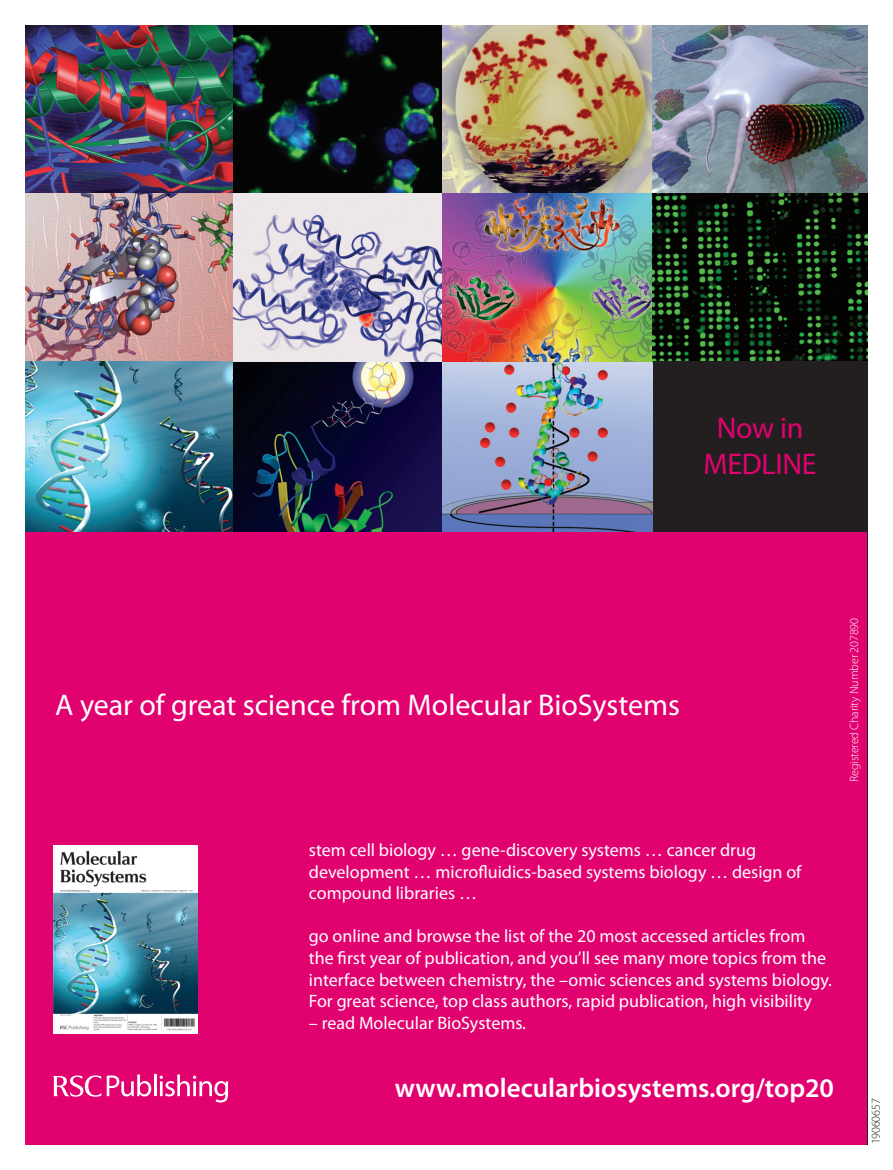
<style>
.page{position:relative;width:893px;height:1170px;background:#fff}
.page>*{position:absolute;margin:0;border:0;box-sizing:border-box;transform-origin:0 0}
.t1{font:30px "Myriad Pro";color:#fff}
.t2{font:30px/36px "Myriad Pro";letter-spacing:-.01em;color:#e10270;text-align:center}
.t3{font:600 27px "Myriad Pro";color:#fff}
.t4{font:18px/21.6px "Myriad Pro";color:#fff}
.t5{font:300 12px "Myriad Pro";letter-spacing:-.01em;color:#fff}
.t6{font:300 12px "Myriad Pro";letter-spacing:-.01em;color:#231f20}
</style>
<div class="page">
<div style="left:26px;top:510px;width:841px;height:634px;background:#e10270"></div>
<svg style="left:53px;top:1075px;width:48px;height:21px"></svg>
<svg style="left:107px;top:1074px;width:44px;height:22px"></svg>
<hr style="left:154px;top:1074px;width:2px;height:21px;background:#fff">
<svg style="left:160px;top:1074px;width:68px;height:28px"></svg>
<img style="left:26px;top:26px;width:208px;height:505px">
<img style="left:234px;top:26px;width:419px;height:505px">
<img style="left:653px;top:26px;width:214px;height:335px">
<div style="left:653px;top:361px;width:214px;height:170px;background:#231f20"></div>
<img style="left:53px;top:845px;width:144px;height:188px">
<h1 class="t2" style="left:704px;top:410px;width:114px">Now in<br>MEDLINE</h1>
<h1 class="t1" style="left:55px;top:686px;width:626px">A year of great science from Molecular BioSystems</h1>
<p class="t5" style="left:847px;top:781px;width:165px;rotate:-90deg">Registered Charity Number 207890</p>
<p class="t4" style="left:309px;top:838px;width:494px">stem cell biology … gene-discovery systems … cancer drug development … microfluidics-based systems biology … design of compound libraries …</p>
<p class="t4" style="left:309px;top:925px;width:525px">go online and browse the list of the 20 most accessed articles from the first year of publication, and you’ll see many more topics from the interface between chemistry, the –omic sciences and systems biology.<br>For great science, top class authors, rapid publication, high visibility</p>
<p class="t4" style="left:309px;top:1011px;width:219px">– read Molecular BioSystems.</p>
<h2 class="t3" style="left:395px;top:1070px;width:441px">www.molecularbiosystems.org/top20</h2>
<p class="t6" style="left:868px;top:1144px;width:48px;rotate:-90deg">19060657</p>
</div>
